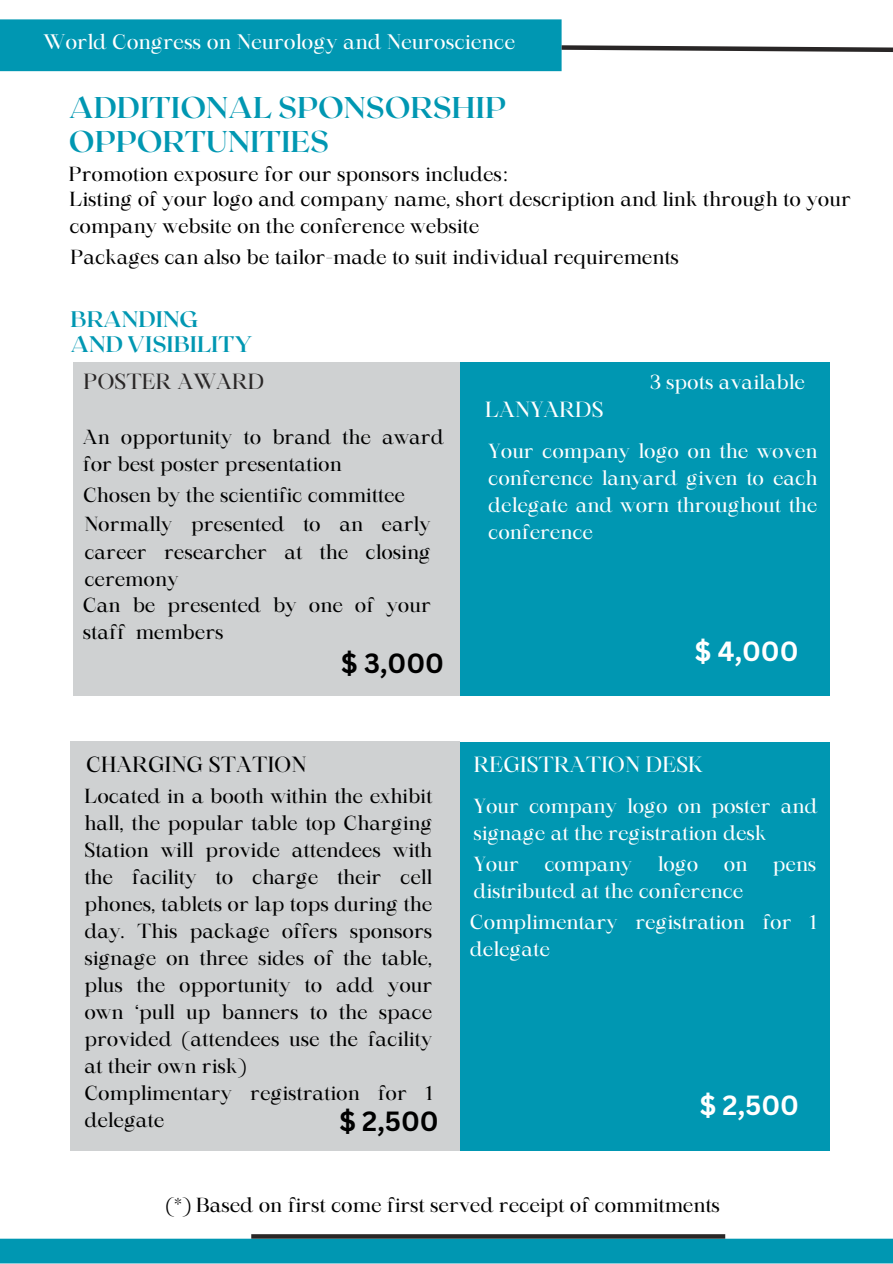
<style>
.page{position:relative;width:893px;height:1264px;background:#fff}
.page>*{position:absolute;margin:0;border:0;box-sizing:border-box;transform-origin:0 0}
.t1{font:700 30px/33.8px "Roxborough CF";color:#0097b2}
.t2{font:700 27px "Canva Sans";color:#000}
.t3{font:700 27px "Canva Sans";color:#fff}
.t4{font:700 22.5px/24.8px "Roxborough CF";color:#0097b2}
.t5{font:21px "Maharlika";color:#fff}
.t6{font:21px "Maharlika";color:#000}
.t7{font:21px "Maharlika";color:#292626}
.t8{font:20.1px "Maharlika";color:#fff}
.t9{font:19.5px/27px "Maharlika";color:#000}
.t10{font:19.5px/27px "Maharlika";color:#fff}
</style>
<div class="page">
<div style="left:0;top:1238px;width:892px;height:25px;background:#0097b2"></div>
<svg style="left:251px;top:1234px;width:474px;height:4px;background:#333030"></svg>
<div style="left:0;top:19px;width:561px;height:52px;background:#0097b2"></div>
<svg style="left:561px;top:43px;width:331px;height:11px"></svg>
<div style="left:460px;top:362px;width:369px;height:333px;background:#0097b2"></div>
<div style="left:73px;top:362px;width:387px;height:333px;background:#cfd1d2"></div>
<div style="left:70px;top:741px;width:390px;height:409px;background:#cfd1d2"></div>
<div style="left:460px;top:742px;width:369px;height:408px;background:#0097b2"></div>
<p class="t8" style="left:44px;top:34px;width:473px">World Congress on Neurology and Neuroscience</p>
<h1 class="t1" style="left:69px;top:89px;width:439px">ADDITIONAL SPONSORSHIP<br>OPPORTUNITIES</h1>
<p class="t9" style="left:69px;top:163px;width:783px;line-height:25.2px">Promotion exposure for our sponsors includes:<br>Listing of your logo and company name, short description and link through to your</p>
<p class="t9" style="left:69px;top:212px;width:611px;line-height:30.9px">company website on the conference website<br>Packages can also be tailor-made to suit individual requirements</p>
<p class="t4" style="left:70px;top:305px;width:183px">BRANDING<br>AND VISIBILITY</p>
<p class="t7" style="left:83px;top:373px;width:182px">POSTER AWARD</p>
<p class="t9" style="left:83px;top:425px;width:362px">An opportunity to brand the award for best poster presentation</p>
<p class="t9" style="left:83px;top:481px;width:349px;line-height:29.8px">Chosen by the scientific committee<br>Normally presented to an early</p>
<p class="t9" style="left:83px;top:540px;width:349px">career researcher at the closing ceremony<br>Can be presented by one of your staff members</p>
<p class="t10" style="left:650px;top:370px;width:156px">3 spots available</p>
<p class="t5" style="left:485px;top:401px;width:120px">LANYARDS</p>
<p class="t10" style="left:488px;top:440px;width:330px;text-align:justify">Your company logo on the woven conference lanyard given to each delegate and worn throughout the conference</p>
<h2 class="t2" style="left:341px;top:643px;width:104px">$ 3,000</h2>
<h2 class="t3" style="left:695px;top:632px;width:105px">$ 4,000</h2>
<p class="t6" style="left:86px;top:756px;width:221px">CHARGING STATION</p>
<p class="t5" style="left:474px;top:756px;width:230px">REGISTRATION DESK</p>
<p class="t9" style="left:84px;top:784px;width:349px">Located in a booth within the exhibit hall, the popular table top Charging<br>Station will provide attendees with the facility to charge their cell phones, tablets or lap tops during the day. This package offers sponsors signage on three sides of the table, plus the opportunity to add your own ‘pull up banners to the space provided (attendees use the facility at their own risk)<br>Complimentary registration for 1 delegate</p>
<p class="t10" style="left:473px;top:794px;width:345px">Your company logo on poster and signage at the registration desk</p>
<p class="t10" style="left:473px;top:852px;width:47px">Your</p>
<p class="t10" style="left:544px;top:852px;width:89px">company</p>
<p class="t10" style="left:657px;top:852px;width:42px">logo</p>
<p class="t10" style="left:723px;top:852px;width:25px">on</p>
<p class="t10" style="left:772px;top:852px;width:45px">pens</p>
<p class="t10" style="left:470px;top:877px;width:348px;line-height:30.9px">distributed at the conference<br>Complimentary registration for 1</p>
<p class="t10" style="left:470px;top:937px;width:81px">delegate</p>
<h2 class="t3" style="left:699px;top:1086px;width:101px">$ 2,500</h2>
<h2 class="t2" style="left:339px;top:1102px;width:101px">$ 2,500</h2>
<p class="t9" style="left:165px;top:1193px;width:556px">(*) Based on first come first served receipt of commitments</p>
</div>
